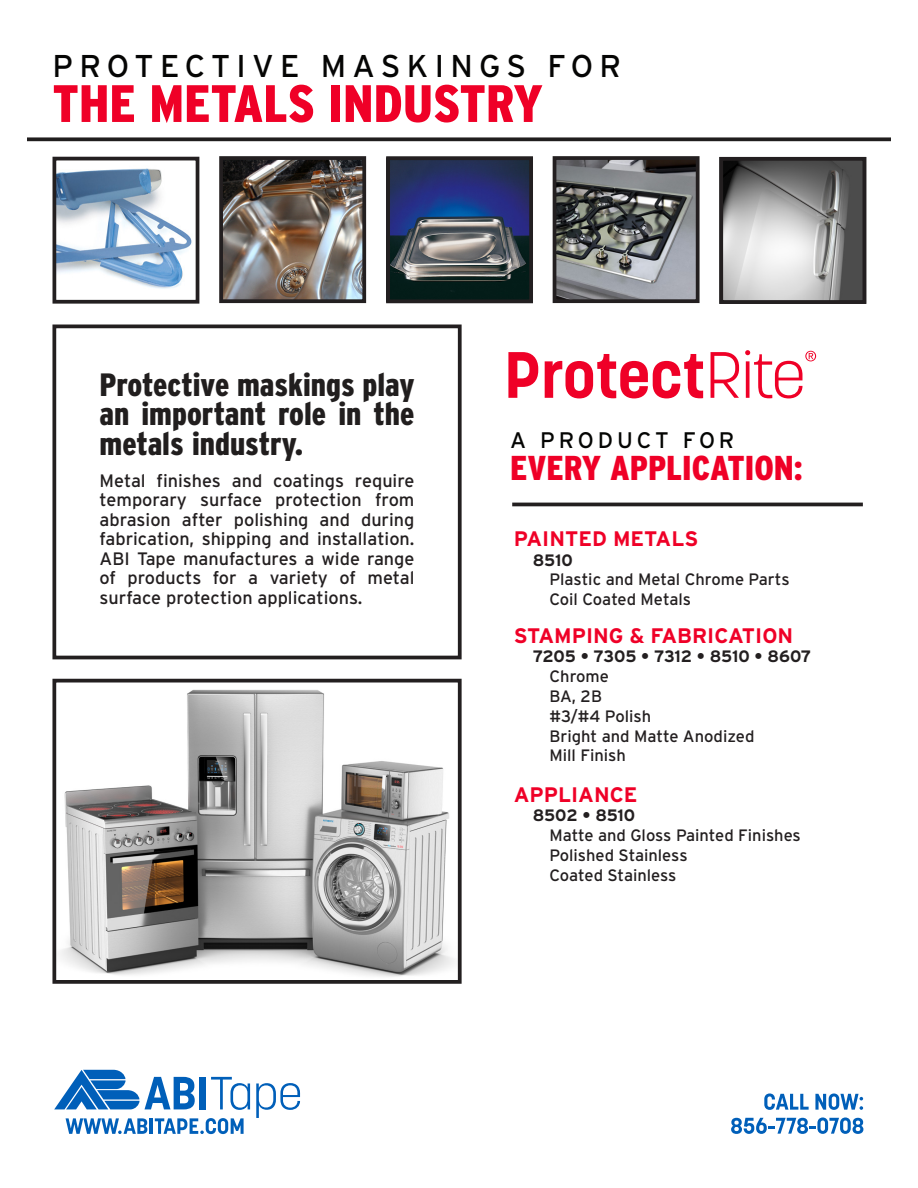
<style>
.page{position:relative;width:918px;height:1188px;background:#fff}
.page>*{position:absolute;margin:0;border:0;box-sizing:border-box;transform-origin:0 0}
.t1{font:900 condensed 52.5px "Interstate";color:#ef0027}
.t2{font:900 condensed 34.5px "Interstate";color:#ef0027}
.t3{font:900 condensed 32.25px/30px "Interstate";color:#211e1e;text-align:justify}
.t4{font:31.5px "Interstate";letter-spacing:.2em;color:#050504}
.t5{font:22.5px "Interstate";letter-spacing:.175em;color:#040503}
.t6{font:700 21px "Interstate";color:#ef0027}
.t7{font:18px/19.5px "Interstate";color:#231f20;text-align:justify}
.t8{font:16.5px/19.8px "Interstate";color:#231f20}
.t9{font:700 16.5px "Interstate";letter-spacing:-.01em;color:#231f20}
</style>
<div class="page">
<img style="left:391px;top:161px;width:137px;height:137px">
<img style="left:58px;top:168px;width:134px;height:121px">
<div style="left:53px;top:157px;width:146px;height:147px;border:4px solid #231f20"></div>
<img style="left:224px;top:161px;width:137px;height:137px">
<div style="left:386px;top:156px;width:147px;height:147px;border:4px solid #231f20"></div>
<img style="left:558px;top:161px;width:137px;height:137px">
<div style="left:219px;top:156px;width:147px;height:147px;border:4px solid #231f20"></div>
<div style="left:553px;top:156px;width:147px;height:147px;border:4px solid #231f20"></div>
<hr style="left:512px;top:503px;width:351px;height:3px;background:#231f20">
<img style="left:60px;top:689px;width:395px;height:288px">
<div style="left:52px;top:679px;width:410px;height:305px;border:4px solid #231f20"></div>
<div style="left:199px;top:1077px;width:6px;height:32px;background:#005fb9"></div>
<svg style="left:211px;top:1077px;width:39px;height:33px"></svg>
<svg style="left:256px;top:1083px;width:44px;height:35px"></svg>
<svg style="left:54px;top:1070px;width:141px;height:39px"></svg>
<svg style="left:66px;top:1118px;width:81px;height:16px"></svg>
<hr style="left:150px;top:1118px;width:3px;height:16px;background:#005fb9">
<svg style="left:155px;top:1118px;width:89px;height:16px"></svg>
<svg style="left:508px;top:352px;width:30px;height:46px"></svg>
<svg style="left:545px;top:354px;width:158px;height:44px"></svg>
<svg style="left:711px;top:352px;width:28px;height:46px"></svg>
<svg style="left:745px;top:350px;width:71px;height:48px"></svg>
<svg style="left:27px;top:137px;width:864px;height:4px;background:#3a3737"></svg>
<div style="left:52px;top:325px;width:410px;height:334px;background:#fff;border:4px solid #231f20"></div>
<svg style="left:764px;top:1093px;width:45px;height:17px"></svg>
<svg style="left:815px;top:1093px;width:48px;height:17px"></svg>
<svg style="left:731px;top:1117px;width:132px;height:17px"></svg>
<img style="left:724px;top:162px;width:137px;height:137px">
<div style="left:719px;top:157px;width:147px;height:147px;border:4px solid #231f20"></div>
<h3 class="t4" style="left:52px;top:48px;width:570px">PROTECTIVE MASKINGS FOR</h3>
<h1 class="t1" style="left:52px;top:72px;width:492px">THE METALS INDUSTRY</h1>
<h3 class="t3" style="left:100px;top:369px;width:316px">Protective maskings play an important role in the metals industry.</h3>
<p class="t7" style="left:100px;top:471px;width:316px">Metal finishes and coatings require temporary surface protection from abrasion after polishing and during fabrication, shipping and installation.<br>ABI Tape manufactures a wide range of products for a variety of metal surface protection applications.</p>
<p class="t5" style="left:510px;top:428px;width:226px">A PRODUCT FOR</p>
<h2 class="t2" style="left:510px;top:447px;width:294px">EVERY APPLICATION:</h2>
<p class="t6" style="left:514px;top:527px;width:186px">PAINTED METALS</p>
<p class="t9" style="left:533px;top:550px;width:41px">8510</p>
<p class="t8" style="left:549px;top:569px;width:242px">Plastic and Metal Chrome Parts<br>Coil Coated Metals</p>
<p class="t6" style="left:514px;top:624px;width:281px">STAMPING &amp; FABRICATION</p>
<p class="t9" style="left:533px;top:647px;width:280px">7205 • 7305 • 7312 • 8510 • 8607</p>
<p class="t8" style="left:549px;top:666px;width:206px">Chrome<br>BA, 2B<br>#3/#4 Polish<br>Bright and Matte Anodized<br>Mill Finish</p>
<p class="t6" style="left:514px;top:783px;width:125px">APPLIANCE</p>
<p class="t9" style="left:533px;top:806px;width:104px">8502 • 8510</p>
<p class="t8" style="left:549px;top:825px;width:253px">Matte and Gloss Painted Finishes<br>Polished Stainless<br>Coated Stainless</p>
</div>
